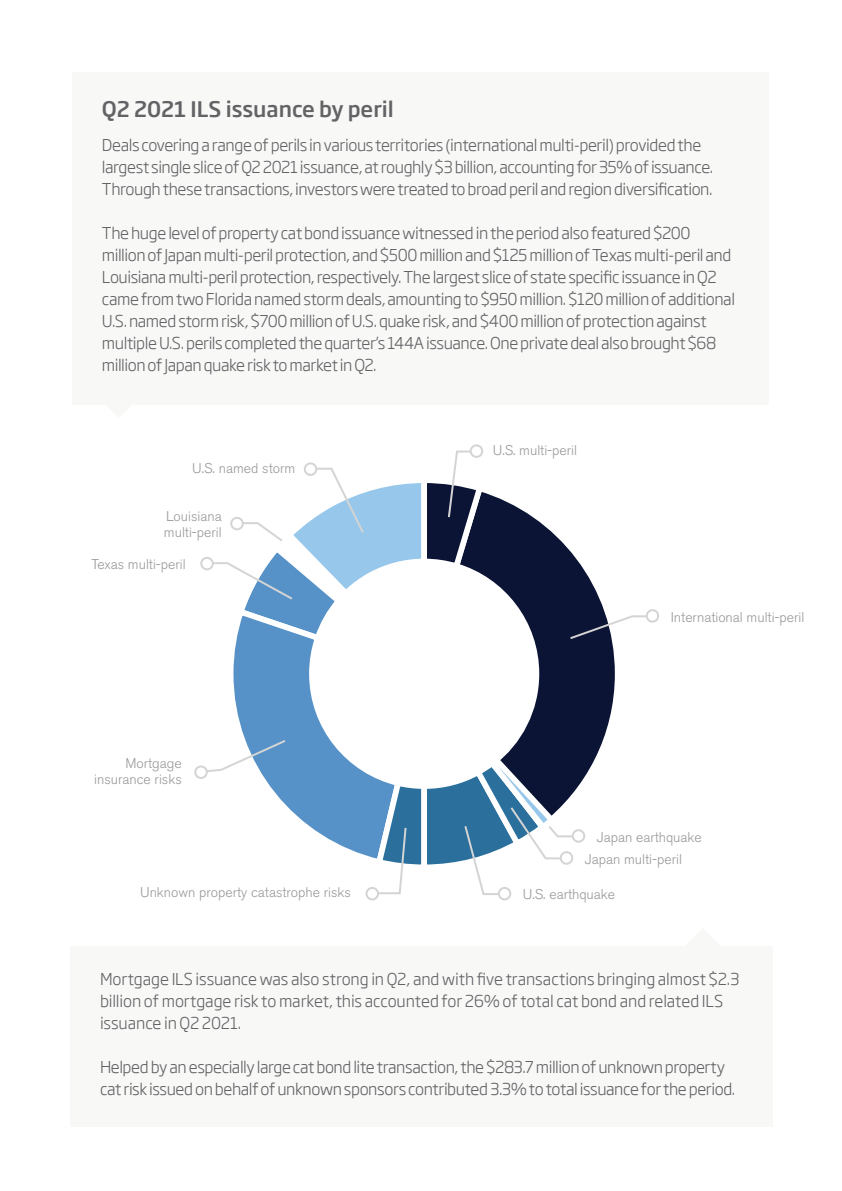
<style>
.page{position:relative;width:842px;height:1191px;background:#fff}
.page>*{position:absolute;margin:0;border:0;box-sizing:border-box;transform-origin:0 0}
.t1{font:500 21px "Soho Gothic Pro";color:#636366}
.t2{font:300 16px/22px "Soho Gothic Pro";letter-spacing:-.025em;color:#636366}
.t3{font:300 16px/22px "Soho Gothic Pro";letter-spacing:-.005em;color:#636366}
.t4{font:300 14px/16px "Akzidenz Grotesk BE";color:#989898;text-align:right}
</style>
<div class="page">
<svg style="left:233px;top:645px;width:137px;height:212px"></svg>
<svg style="left:487px;top:493px;width:128px;height:340px"></svg>
<div style="left:73px;top:72px;width:696px;height:332px;background:#f8f8f7"></div>
<div style="left:71px;top:946px;width:702px;height:180px;background:#f8f8f7"></div>
<div style="left:470px;top:444px;width:13px;height:14px;border:2px solid #d4d4d5;border-radius:50%"></div>
<svg style="left:568px;top:614px;width:86px;height:27px"></svg>
<div style="left:647px;top:610px;width:11px;height:11px;background:#fff;border-radius:50%"></div>
<div style="left:646px;top:609px;width:13px;height:13px;border:2px solid #d4d4d5;border-radius:50%"></div>
<div style="left:573px;top:830px;width:11px;height:11px;background:#fff;border-radius:50%"></div>
<div style="left:572px;top:829px;width:13px;height:13px;border:2px solid #d4d4d5;border-radius:50%"></div>
<div style="left:498px;top:887px;width:13px;height:13px;border:2px solid #d4d4d5;border-radius:50%"></div>
<svg style="left:370px;top:752px;width:210px;height:144px"></svg>
<div style="left:366px;top:888px;width:12px;height:11px;background:#fff;border-radius:50%"></div>
<div style="left:365px;top:887px;width:14px;height:13px;border:2px solid #d4d4d5;border-radius:50%"></div>
<svg style="left:208px;top:738px;width:80px;height:36px"></svg>
<div style="left:194px;top:765px;width:14px;height:14px;border:2px solid #d4d4d5;border-radius:50%"></div>
<div style="left:200px;top:557px;width:14px;height:13px;border:2px solid #d4d4d5;border-radius:50%"></div>
<svg style="left:205px;top:449px;width:282px;height:196px"></svg>
<div style="left:231px;top:518px;width:12px;height:11px;background:#fff;border-radius:50%"></div>
<div style="left:230px;top:517px;width:14px;height:13px;border:2px solid #d4d4d5;border-radius:50%"></div>
<h1 class="t1" style="left:102px;top:95px;width:293px">Q2 2021 ILS issuance by peril</h1>
<p class="t2" style="left:102px;top:133px;width:613px">Deals covering a range of perils in various territories (international multi-peril) provided the largest single slice of Q2 2021 issuance, at roughly $3 billion, accounting for 35% of issuance.<br>Through these transactions, investors were treated to broad peril and region diversification.</p>
<p class="t2" style="left:102px;top:221px;width:635px">The huge level of property cat bond issuance witnessed in the period also featured $200 million of Japan multi-peril protection, and $500 million and $125 million of Texas multi-peril and Louisiana multi-peril protection, respectively. The largest slice of state specific issuance in Q2 came from two Florida named storm deals, amounting to $950 million. $120 million of additional U.S. named storm risk, $700 million of U.S. quake risk, and $400 million of protection against multiple U.S. perils completed the quarter’s 144A issuance. One private deal also brought $68 million of Japan quake risk to market in Q2.</p>
<p class="t4" style="left:192px;top:460px;width:104px">U.S. named storm</p>
<p class="t4" style="left:164px;top:508px;width:59px;text-align:left">Louisiana multi-peril</p>
<p class="t4" style="left:91px;top:556px;width:96px">Texas multi-peril</p>
<p class="t4" style="left:94px;top:755px;width:89px">Mortgage insurance risks</p>
<p class="t4" style="left:140px;top:884px;width:212px">Unknown property catastrophe risks</p>
<p class="t4" style="left:493px;top:442px;width:86px">U.S. multi-peril</p>
<p class="t4" style="left:671px;top:609px;width:135px">International multi-peril</p>
<p class="t4" style="left:597px;top:829px;width:107px">Japan earthquake</p>
<p class="t4" style="left:585px;top:851px;width:99px">Japan multi-peril</p>
<p class="t4" style="left:523px;top:886px;width:94px">U.S. earthquake</p>
<p class="t3" style="left:100px;top:966px;width:641px">Mortgage ILS issuance was also strong in Q2, and with five transactions bringing almost $2.3 billion of mortgage risk to market, this accounted for 26% of total cat bond and related ILS issuance in Q2 2021.</p>
<p class="t2" style="left:100px;top:1054px;width:637px">Helped by an especially large cat bond lite transaction, the $283.7 million of unknown property cat risk issued on behalf of unknown sponsors contributed 3.3% to total issuance for the period.</p>
</div>
